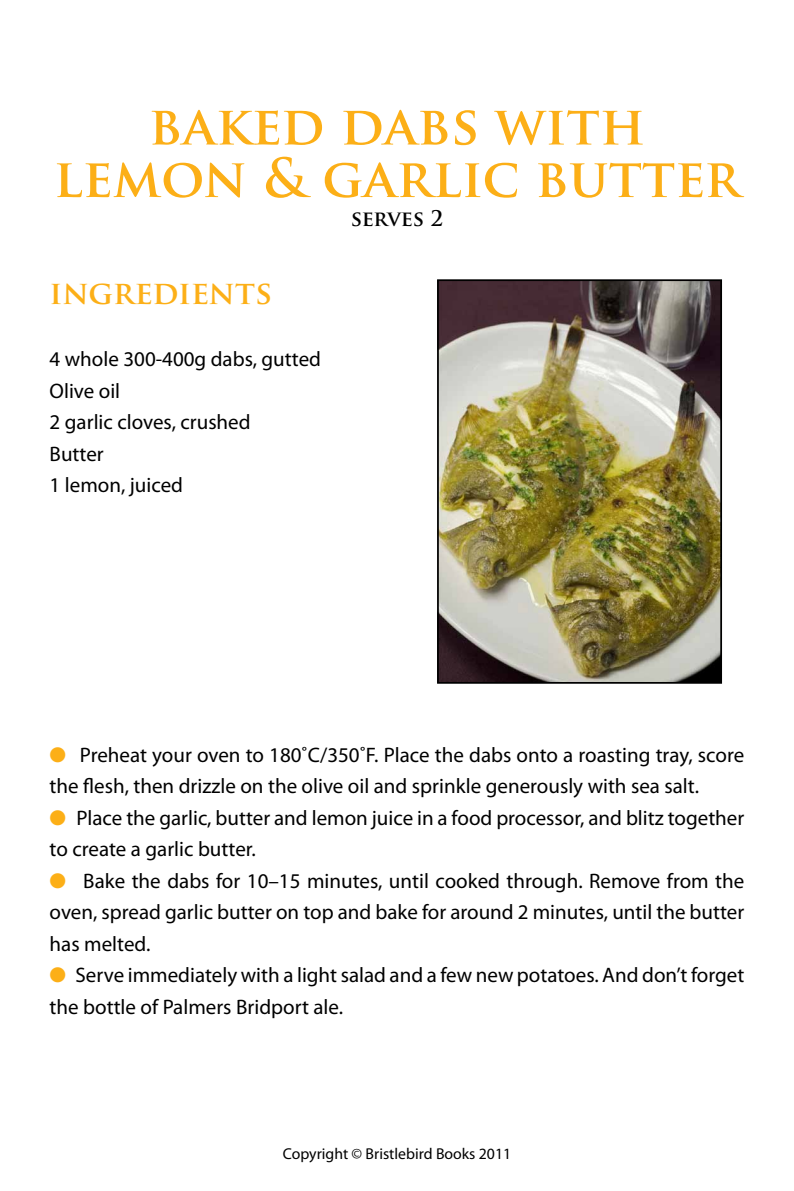
<style>
.page{position:relative;width:794px;height:1191px;background:#fff}
.page>*{position:absolute;margin:0;border:0;box-sizing:border-box;transform-origin:0 0}
.t1{font:700 52.5px/52.5px "Trajan Pro";color:#fcaf17;text-align:center}
.t2{font:700 31.5px "Trajan Pro";color:#fcaf17}
.t3{font:21px/31.5px "Myriad Pro";color:#000}
.t4{font:700 21px "Trajan Pro";letter-spacing:-.02em;color:#000}
.t5{font:15.75px "Myriad Pro";color:#000}
.s1{color:#fcaf17}
</style>
<div class="page">
<img style="left:440px;top:282px;width:279px;height:398px">
<div style="left:437px;top:279px;width:285px;height:404px;border:2px solid #000"></div>
<h1 class="t1" style="left:54px;top:100px;width:688px">BAKED DABS WITH<br>LEMON &amp; GARLIC BUTTER</h1>
<p class="t4" style="left:351px;top:205px;width:94px">SERVES 2</p>
<h2 class="t2" style="left:50px;top:273px;width:224px">INGREDIENTS</h2>
<p class="t3" style="left:50px;top:343px;width:273px">4 whole 300-400g dabs, gutted<br>Olive oil<br>2 garlic cloves, crushed<br>Butter<br>1 lemon, juiced</p>
<p class="t3" style="left:50px;top:738px;width:696px"><span class="s1">●</span> Preheat your oven to 180˚C/350˚F. Place the dabs onto a roasting tray, score the flesh, then drizzle on the olive oil and sprinkle generously with sea salt.</p>
<p class="t3" style="left:50px;top:801px;width:696px"><span class="s1">●</span> Place the garlic, butter and lemon juice in a food processor, and blitz together to create a garlic butter.</p>
<p class="t3" style="left:50px;top:864px;width:696px;text-align:justify"><span class="s1">●</span> Bake the dabs for 10–15 minutes, until cooked through. Remove from the oven, spread garlic butter on top and bake for around 2 minutes, until the butter has melted.</p>
<p class="t3" style="left:50px;top:959px;width:696px"><span class="s1">●</span> Serve immediately with a light salad and a few new potatoes. And don’t forget the bottle of Palmers Bridport ale.</p>
<p class="t5" style="left:283px;top:1144px;width:230px">Copyright © Bristlebird Books 2011</p>
</div>
